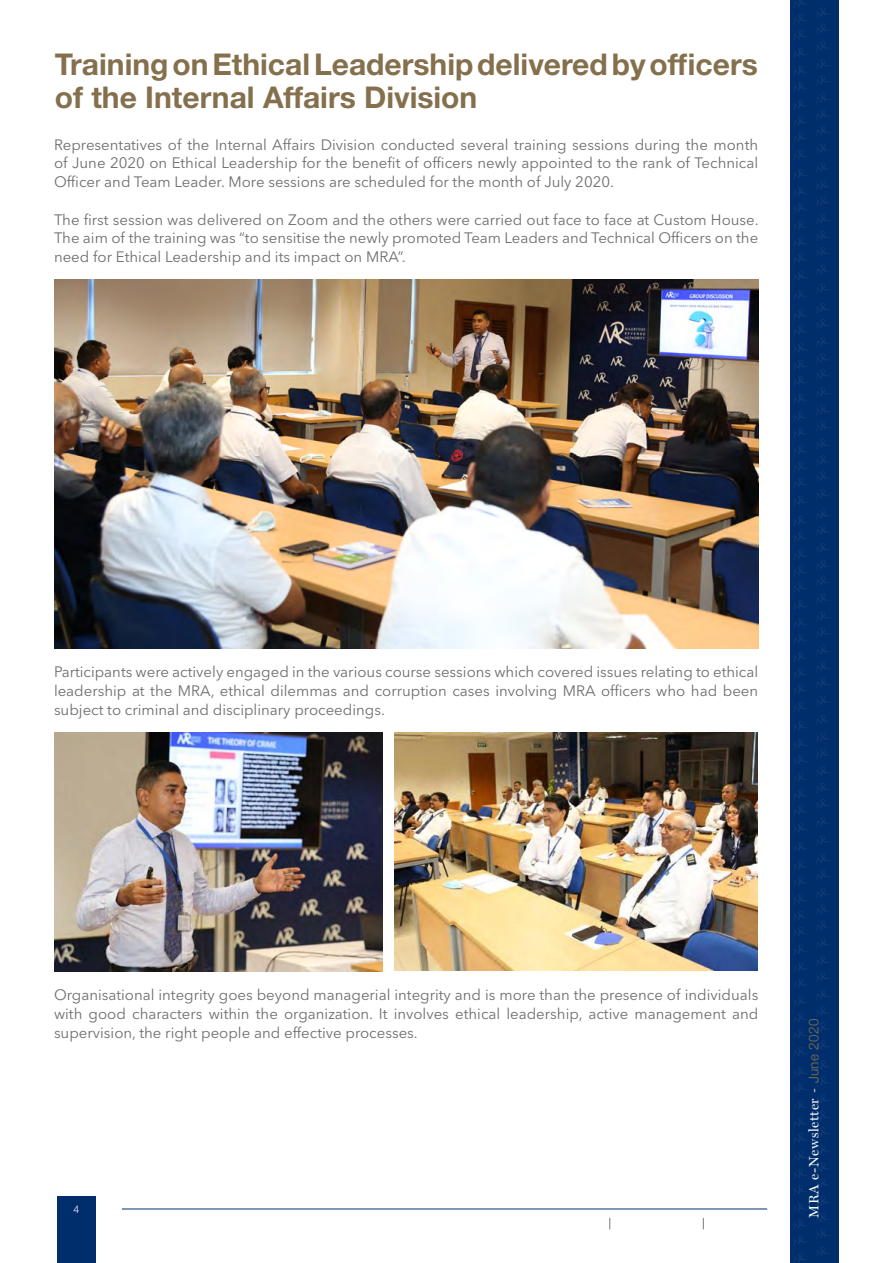
<style>
.page{position:relative;width:893px;height:1263px;background:#fff}
.page>*{position:absolute;margin:0;border:0;box-sizing:border-box;transform-origin:0 0}
.t1{font:700 30px/33px "Helvetica Neue LT Std";color:#85704d}
.t2{font:15px/18.8px "Avenir Next LT Pro";color:#6d6e70;text-align:justify}
.t3{font:13.5px "Miller Display";letter-spacing:.05em;color:#fff}
.t4{font:300 10.5px "Helvetica Neue LT Std";color:#fff}
.s1{font-family:"Helvetica Neue LT Std";font-weight:300}
.s2{font-family:"Helvetica Neue LT Std";font-weight:300;color:#85704d}
</style>
<div class="page">
<div style="left:57px;top:1196px;width:38px;height:67px;background:#002e6c"></div>
<hr style="left:122px;top:1208px;width:645px;height:1px;background:#002e6c">
<div style="left:791px;top:0;width:48px;height:1263px;background:#002e6c"></div>
<svg style="left:794px;top:0;width:10px;height:8px"></svg>
<svg style="left:794px;top:14px;width:12px;height:26px"></svg>
<svg style="left:794px;top:48px;width:12px;height:10px"></svg>
<svg style="left:794px;top:66px;width:10px;height:26px"></svg>
<svg style="left:794px;top:100px;width:10px;height:10px"></svg>
<svg style="left:794px;top:116px;width:12px;height:26px"></svg>
<svg style="left:794px;top:150px;width:12px;height:10px"></svg>
<svg style="left:794px;top:169px;width:12px;height:10px"></svg>
<svg style="left:794px;top:187px;width:10px;height:10px"></svg>
<svg style="left:794px;top:203px;width:13px;height:10px"></svg>
<svg style="left:794px;top:221px;width:10px;height:10px"></svg>
<svg style="left:794px;top:237px;width:12px;height:26px"></svg>
<svg style="left:794px;top:271px;width:12px;height:10px"></svg>
<svg style="left:794px;top:290px;width:13px;height:10px"></svg>
<svg style="left:817px;top:8px;width:9px;height:25px"></svg>
<svg style="left:817px;top:42px;width:9px;height:8px"></svg>
<svg style="left:817px;top:59px;width:11px;height:25px"></svg>
<svg style="left:817px;top:93px;width:12px;height:42px"></svg>
<svg style="left:817px;top:144px;width:9px;height:8px"></svg>
<svg style="left:817px;top:163px;width:9px;height:8px"></svg>
<svg style="left:817px;top:180px;width:11px;height:25px"></svg>
<svg style="left:817px;top:214px;width:12px;height:26px"></svg>
<svg style="left:817px;top:247px;width:12px;height:9px"></svg>
<svg style="left:817px;top:265px;width:9px;height:8px"></svg>
<svg style="left:817px;top:284px;width:10px;height:8px"></svg>
<svg style="left:794px;top:310px;width:11px;height:26px"></svg>
<svg style="left:794px;top:343px;width:12px;height:10px"></svg>
<svg style="left:794px;top:360px;width:13px;height:10px"></svg>
<svg style="left:794px;top:376px;width:13px;height:10px"></svg>
<svg style="left:794px;top:394px;width:10px;height:10px"></svg>
<svg style="left:794px;top:412px;width:11px;height:26px"></svg>
<svg style="left:794px;top:445px;width:12px;height:10px"></svg>
<svg style="left:794px;top:462px;width:13px;height:10px"></svg>
<svg style="left:794px;top:478px;width:13px;height:10px"></svg>
<svg style="left:794px;top:496px;width:10px;height:10px"></svg>
<svg style="left:794px;top:516px;width:10px;height:10px"></svg>
<svg style="left:794px;top:532px;width:13px;height:10px"></svg>
<svg style="left:794px;top:550px;width:10px;height:10px"></svg>
<svg style="left:794px;top:566px;width:12px;height:26px"></svg>
<svg style="left:794px;top:600px;width:12px;height:10px"></svg>
<svg style="left:794px;top:618px;width:13px;height:10px"></svg>
<svg style="left:794px;top:634px;width:13px;height:10px"></svg>
<svg style="left:794px;top:652px;width:10px;height:10px"></svg>
<svg style="left:794px;top:668px;width:12px;height:26px"></svg>
<svg style="left:794px;top:702px;width:12px;height:10px"></svg>
<svg style="left:794px;top:721px;width:12px;height:10px"></svg>
<svg style="left:794px;top:739px;width:13px;height:10px"></svg>
<svg style="left:794px;top:755px;width:13px;height:10px"></svg>
<svg style="left:794px;top:773px;width:10px;height:10px"></svg>
<svg style="left:794px;top:790px;width:11px;height:26px"></svg>
<svg style="left:794px;top:823px;width:12px;height:10px"></svg>
<svg style="left:794px;top:842px;width:12px;height:10px"></svg>
<svg style="left:817px;top:303px;width:12px;height:9px"></svg>
<svg style="left:817px;top:319px;width:12px;height:9px"></svg>
<svg style="left:817px;top:337px;width:9px;height:9px"></svg>
<svg style="left:817px;top:354px;width:10px;height:24px"></svg>
<svg style="left:817px;top:387px;width:11px;height:9px"></svg>
<svg style="left:817px;top:405px;width:12px;height:9px"></svg>
<svg style="left:817px;top:421px;width:12px;height:9px"></svg>
<svg style="left:817px;top:439px;width:9px;height:9px"></svg>
<svg style="left:817px;top:456px;width:10px;height:24px"></svg>
<svg style="left:817px;top:489px;width:11px;height:9px"></svg>
<svg style="left:817px;top:509px;width:11px;height:25px"></svg>
<svg style="left:817px;top:543px;width:12px;height:26px"></svg>
<svg style="left:817px;top:576px;width:12px;height:9px"></svg>
<svg style="left:817px;top:594px;width:9px;height:8px"></svg>
<svg style="left:817px;top:612px;width:11px;height:24px"></svg>
<svg style="left:817px;top:645px;width:12px;height:26px"></svg>
<svg style="left:817px;top:678px;width:12px;height:9px"></svg>
<svg style="left:817px;top:696px;width:9px;height:8px"></svg>
<svg style="left:817px;top:715px;width:9px;height:9px"></svg>
<svg style="left:817px;top:733px;width:10px;height:24px"></svg>
<svg style="left:817px;top:766px;width:11px;height:9px"></svg>
<svg style="left:817px;top:783px;width:12px;height:9px"></svg>
<svg style="left:817px;top:799px;width:12px;height:9px"></svg>
<svg style="left:817px;top:817px;width:9px;height:9px"></svg>
<svg style="left:817px;top:836px;width:9px;height:8px"></svg>
<svg style="left:794px;top:861px;width:10px;height:26px"></svg>
<svg style="left:794px;top:894px;width:11px;height:10px"></svg>
<svg style="left:794px;top:911px;width:13px;height:10px"></svg>
<svg style="left:794px;top:927px;width:12px;height:10px"></svg>
<svg style="left:794px;top:945px;width:10px;height:10px"></svg>
<svg style="left:794px;top:963px;width:10px;height:26px"></svg>
<svg style="left:794px;top:997px;width:11px;height:9px"></svg>
<svg style="left:794px;top:1013px;width:12px;height:10px"></svg>
<svg style="left:794px;top:1029px;width:12px;height:10px"></svg>
<svg style="left:794px;top:1047px;width:13px;height:10px"></svg>
<svg style="left:794px;top:1067px;width:13px;height:10px"></svg>
<svg style="left:794px;top:1083px;width:13px;height:10px"></svg>
<svg style="left:794px;top:1101px;width:10px;height:10px"></svg>
<svg style="left:794px;top:1117px;width:11px;height:26px"></svg>
<svg style="left:794px;top:1151px;width:12px;height:10px"></svg>
<svg style="left:794px;top:1169px;width:13px;height:10px"></svg>
<svg style="left:794px;top:1185px;width:12px;height:10px"></svg>
<svg style="left:794px;top:1203px;width:10px;height:10px"></svg>
<svg style="left:794px;top:1220px;width:11px;height:26px"></svg>
<svg style="left:794px;top:1253px;width:12px;height:10px"></svg>
<svg style="left:817px;top:854px;width:12px;height:9px"></svg>
<svg style="left:817px;top:870px;width:12px;height:9px"></svg>
<svg style="left:817px;top:888px;width:12px;height:9px"></svg>
<svg style="left:817px;top:905px;width:10px;height:24px"></svg>
<svg style="left:817px;top:939px;width:11px;height:8px"></svg>
<svg style="left:817px;top:956px;width:12px;height:9px"></svg>
<svg style="left:817px;top:972px;width:12px;height:9px"></svg>
<svg style="left:817px;top:990px;width:12px;height:9px"></svg>
<svg style="left:817px;top:1007px;width:9px;height:24px"></svg>
<svg style="left:817px;top:1041px;width:10px;height:8px"></svg>
<svg style="left:817px;top:1061px;width:10px;height:24px"></svg>
<svg style="left:817px;top:1094px;width:12px;height:26px"></svg>
<svg style="left:817px;top:1127px;width:12px;height:9px"></svg>
<svg style="left:817px;top:1145px;width:9px;height:9px"></svg>
<svg style="left:817px;top:1163px;width:10px;height:24px"></svg>
<svg style="left:817px;top:1196px;width:12px;height:26px"></svg>
<svg style="left:817px;top:1229px;width:12px;height:9px"></svg>
<svg style="left:817px;top:1247px;width:9px;height:9px"></svg>
<img style="left:55px;top:279px;width:703px;height:369px">
<img style="left:54px;top:733px;width:328px;height:238px">
<img style="left:394px;top:733px;width:363px;height:237px">
<h1 class="t1" style="left:55px;top:47px;width:705px">Training on Ethical Leadership delivered by officers of the Internal Affairs Division</h1>
<p class="t2" style="left:54px;top:135px;width:706px">Representatives of the Internal Affairs Division conducted several training sessions during the month of June 2020 on Ethical Leadership for the benefit of officers newly appointed to the rank of Technical Officer and Team Leader. More sessions are scheduled for the month of July 2020.</p>
<p class="t2" style="left:54px;top:210px;width:706px">The first session was delivered on Zoom and the others were carried out face to face at Custom House.<br>The aim of the training was “to sensitise the newly promoted Team Leaders and Technical Officers on the need for Ethical Leadership and its impact on MRA”.</p>
<p class="t2" style="left:54px;top:662px;width:706px">Participants were actively engaged in the various course sessions which covered issues relating to ethical leadership at the MRA, ethical dilemmas and corruption cases involving MRA officers who had been subject to criminal and disciplinary proceedings.</p>
<p class="t2" style="left:54px;top:985px;width:706px">Organisational integrity goes beyond managerial integrity and is more than the presence of individuals with good characters within the organization. It involves ethical leadership, active management and supervision, the right people and effective processes.</p>
<p class="t4" style="left:73px;top:1203px;width:7px">4</p>
<p class="t3" style="left:806px;top:1218px;width:201px;rotate:-90deg">MRA e-Newsletter <span class="s1">-</span> <span class="s2">June 2020</span></p>
</div>
